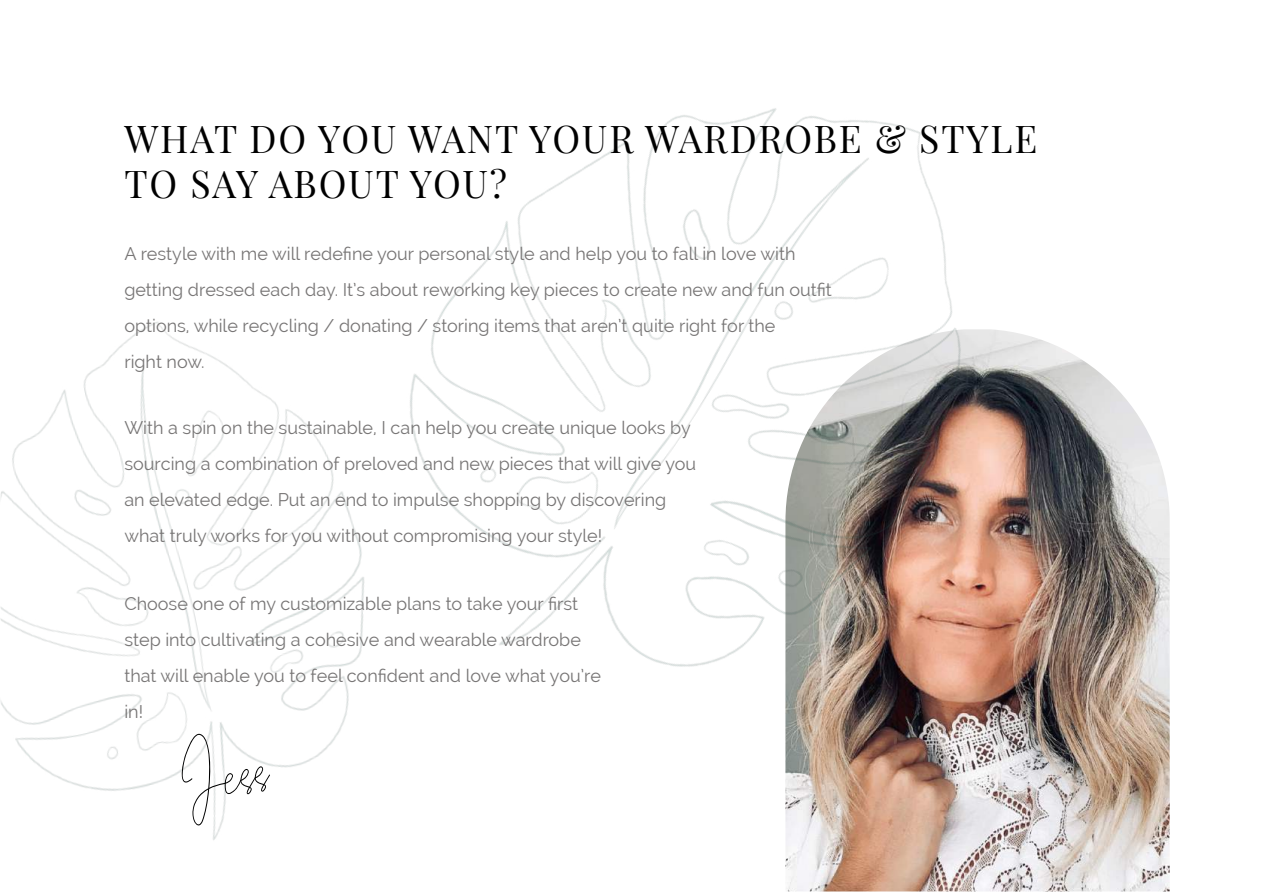
<style>
.page{position:relative;width:1263px;height:893px;background:#fff}
.page>*{position:absolute;margin:0;border:0;box-sizing:border-box;transform-origin:0 0}
.t1{font:81.3px "Bright Salkiy";color:#000}
.t2{font:37.5px/45px "Playfair Display";letter-spacing:.045em;color:#000}
.t3{font:18px/36px "Raleway";color:#777575}
</style>
<div class="page">
<img style="left:498px;top:108px;width:672px;height:778px">
<img style="left:1px;top:242px;width:511px;height:644px">
<h2 class="t2" style="left:124px;top:113px;width:914px">WHAT DO YOU WANT YOUR WARDROBE &amp; STYLE<br>TO SAY ABOUT YOU?</h2>
<p class="t3" style="left:124px;top:236px;width:709px">A restyle with me will redefine your personal style and help you to fall in love with getting dressed each day. It’s about reworking key pieces to create new and fun outfit options, while recycling / donating / storing items that aren’t quite right for the<br>right now.</p>
<p class="t3" style="left:124px;top:410px;width:573px">With a spin on the sustainable, I can help you create unique looks by sourcing a combination of preloved and new pieces that will give you an elevated edge. Put an end to impulse shopping by discovering what truly works for you without compromising your style!</p>
<p class="t3" style="left:124px;top:585px;width:478px">Choose one of my customizable plans to take your first step into cultivating a cohesive and wearable wardrobe that will enable you to feel confident and love what you’re in!</p>
<h1 class="t1" style="left:169px;top:729px;width:93px;rotate:-10deg">Jess</h1>
</div>
